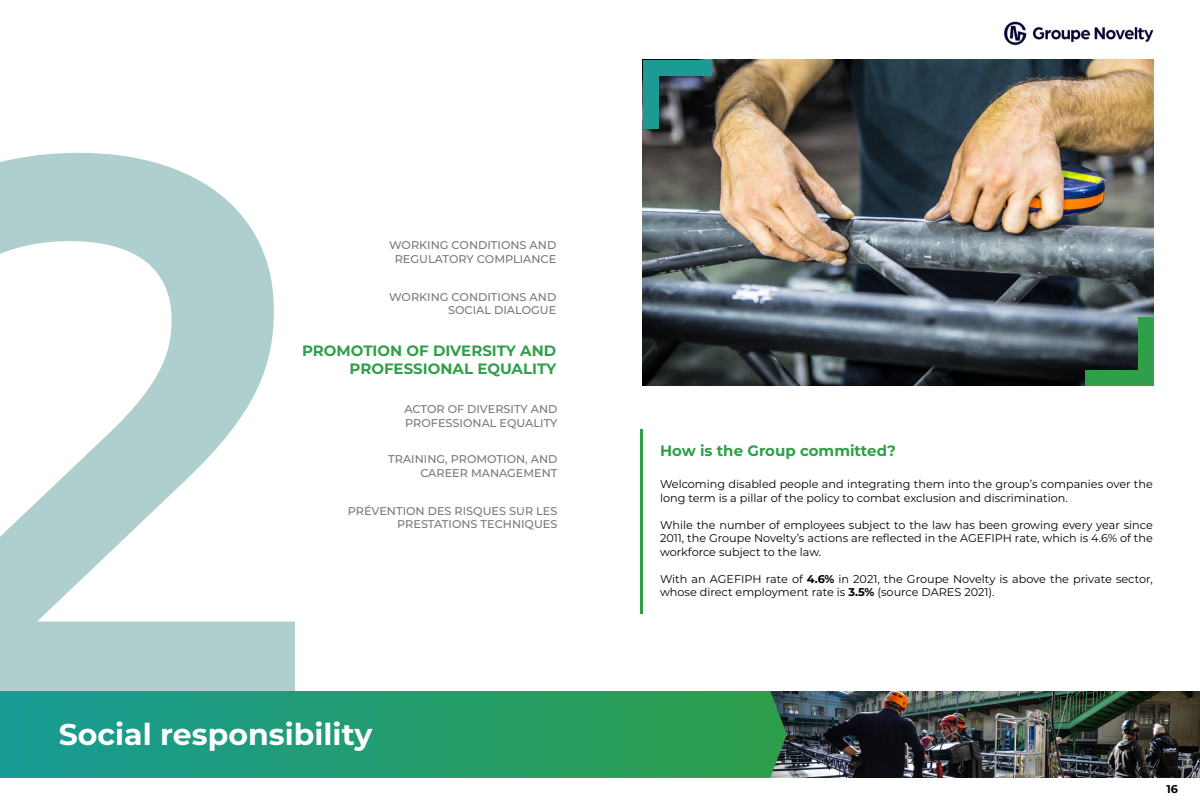
<style>
.page{position:relative;width:1200px;height:800px;background:#fff}
.page>*{position:absolute;margin:0;border:0;box-sizing:border-box;transform-origin:0 0}
.t1{font:600 781.25px "Montserrat";color:#aecfce}
.t2{font:700 30px "Montserrat";color:#fff}
.t3{font:700 15px/18px "Montserrat";color:#309f49;text-align:right}
.t4{font:11.25px/13.5px "Montserrat";color:#000}
.t5{font:500 11.25px/13.5px "Montserrat";color:#787878;text-align:right}
.t6{font:700 11.25px "Montserrat";color:#000}
.s1{font-weight:700}
</style>
<div class="page">
<img style="left:1003px;top:21px;width:151px;height:25px">
<img style="left:643px;top:60px;width:511px;height:326px">
<div style="left:643px;top:60px;width:69px;height:15px;background:#1c9a94"></div>
<div style="left:643px;top:60px;width:15px;height:68px;background:#1c9a94"></div>
<div style="left:1085px;top:370px;width:69px;height:16px;background:#309f49"></div>
<div style="left:1138px;top:317px;width:16px;height:69px;background:#309f49"></div>
<img style="left:787px;top:691px;width:413px;height:87px">
<svg style="left:0;top:691px;width:787px;height:87px;background:#239b6f"></svg>
<hr style="left:640px;top:429px;width:3px;height:185px;background:#309f49">
<h1 class="t1" style="left:-135px;top:-124px;width:456px">2</h1>
<p class="t5" style="left:389px;top:238px;width:169px;text-align:center">WORKING CONDITIONS AND<br>REGULATORY COMPLIANCE</p>
<p class="t5" style="left:389px;top:290px;width:169px">WORKING CONDITIONS AND<br>SOCIAL DIALOGUE</p>
<h3 class="t3" style="left:302px;top:341px;width:256px">PROMOTION OF DIVERSITY AND<br>PROFESSIONAL EQUALITY</h3>
<p class="t5" style="left:404px;top:402px;width:155px;text-align:left">ACTOR OF DIVERSITY AND<br>PROFESSIONAL EQUALITY</p>
<p class="t5" style="left:388px;top:452px;width:171px">TRAINING, PROMOTION, AND<br>CAREER MANAGEMENT</p>
<p class="t5" style="left:348px;top:503px;width:211px">PRÉVENTION DES RISQUES SUR LES<br>PRESTATIONS TECHNIQUES</p>
<h2 class="t2" style="left:59px;top:713px;width:315px">Social responsibility</h2>
<h3 class="t3" style="left:660px;top:441px;width:237px">How is the Group committed?</h3>
<p class="t4" style="left:660px;top:477px;width:494px">Welcoming disabled people and integrating them into the group’s companies over the long term is a pillar of the policy to combat exclusion and discrimination.</p>
<p class="t4" style="left:660px;top:518px;width:494px;text-align:justify">While the number of employees subject to the law has been growing every year since 2011, the Groupe Novelty’s actions are reflected in the AGEFIPH rate, which is 4.6% of the workforce subject to the law.</p>
<p class="t4" style="left:660px;top:572px;width:494px">With an AGEFIPH rate of <span class="s1">4.6%</span> in 2021, the Groupe Novelty is above the private sector, whose direct employment rate is <span class="s1">3.5%</span> (source DARES 2021).</p>
<p class="t6" style="left:1167px;top:781px;width:13px">16</p>
</div>
